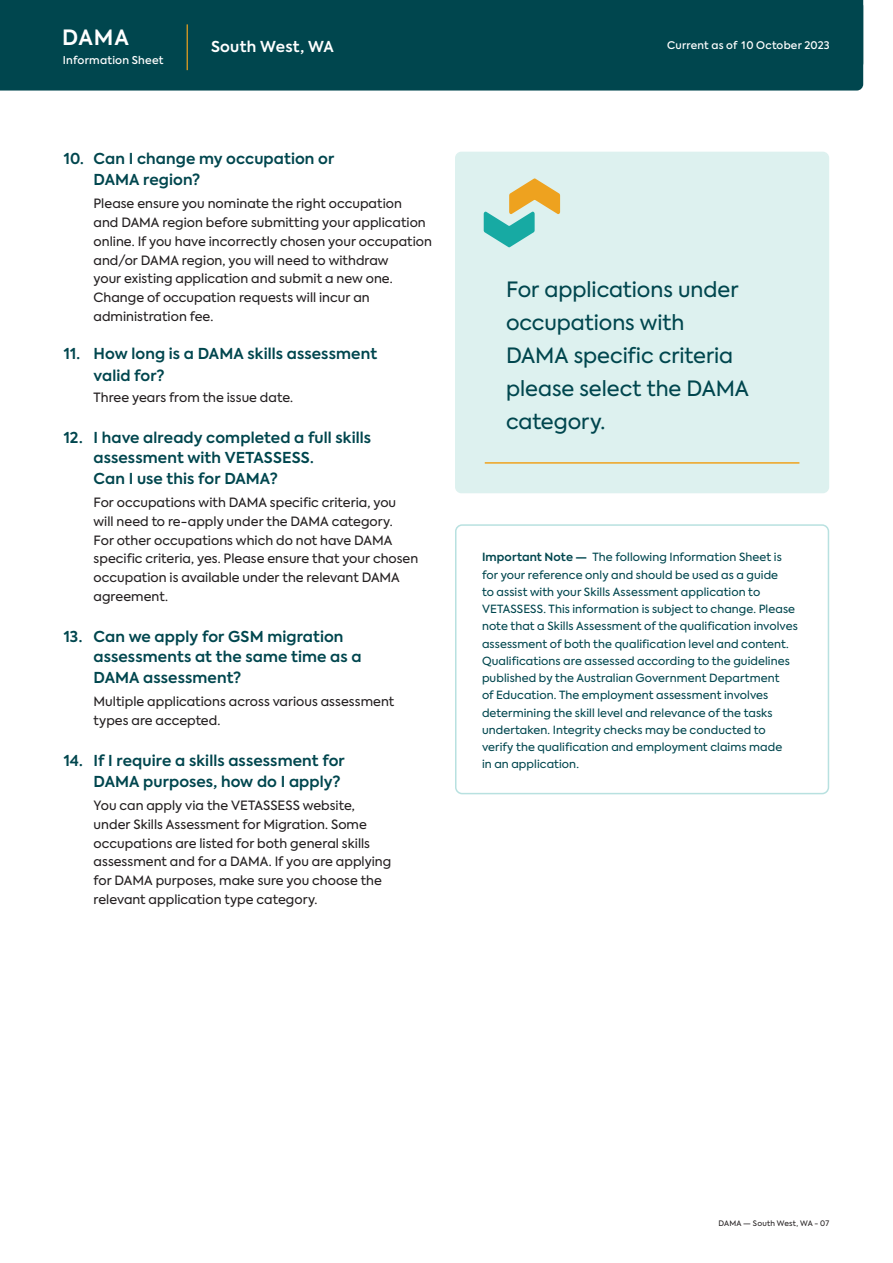
<style>
.page{position:relative;width:893px;height:1263px;background:#fff}
.page>*{position:absolute;margin:0;border:0;box-sizing:border-box;transform-origin:0 0}
.t1{font:21px/33px "Axiforma";color:#00464e}
.t2{font:600 21px "Axiforma";color:#fff}
.t3{font:600 15px/21.6px "Axiforma";letter-spacing:.01em;color:#00464e}
.t4{font:600 15px "Axiforma";letter-spacing:.015em;color:#fff}
.DAMA_Body_Copy_Indent_7mm{font:12.75px/18.8px "Axiforma";letter-spacing:.005em;color:#231f20}
.t5{font:11.25px/17.2px "Axiforma";letter-spacing:.01em;color:#00464e}
.t6{font:500 10.8px "Axiforma";letter-spacing:.02em;color:#fff}
.t7{font:500 10.5px "Axiforma";letter-spacing:.02em;color:#fff}
.t8{font:7.5px "Axiforma";letter-spacing:.02em;color:#231f20}
.s1{font-weight:600}
</style>
<div class="page">
<div style="left:455px;top:524px;width:374px;height:270px;border:2px solid #b8e1e0;border-radius:6px"></div>
<div style="left:455px;top:152px;width:374px;height:341px;background:#ddf1ef;border-radius:6px"></div>
<svg style="left:484px;top:178px;width:76px;height:69px"></svg>
<hr style="left:485px;top:462px;width:314px;height:2px;background:#efa31f">
<div style="left:0;top:0;width:863px;height:91px;background:#00464e"></div>
<hr style="left:187px;top:24px;width:1px;height:46px;background:#efa31f">
<p class="t2" style="left:62px;top:23px;width:68px">DAMA</p>
<p class="t6" style="left:63px;top:53px;width:102px">Information Sheet</p>
<p class="t4" style="left:211px;top:36px;width:124px">South West, WA</p>
<p class="t3" style="left:94px;top:148px;width:242px;text-indent:-30px">10. Can I change my occupation or<br>DAMA region?</p>
<p class="DAMA_Body_Copy_Indent_7mm" style="left:94px;top:194px;width:340px">Please ensure you nominate the right occupation<br>and DAMA region before submitting your application online. If you have incorrectly chosen your occupation and/or DAMA region, you will need to withdraw<br>your existing application and submit a new one.<br>Change of occupation requests will incur an administration fee.</p>
<p class="t3" style="left:94px;top:343px;width:285px;text-indent:-30px">11. How long is a DAMA skills assessment valid for?</p>
<p class="DAMA_Body_Copy_Indent_7mm" style="left:94px;top:388px;width:201px">Three years from the issue date.</p>
<p class="t3" style="left:94px;top:428px;width:279px;line-height:19.5px;text-indent:-30px">12. I have already completed a full skills assessment with VETASSESS.</p>
<p class="t3" style="left:94px;top:468px;width:186px">Can I use this for DAMA?</p>
<p class="DAMA_Body_Copy_Indent_7mm" style="left:94px;top:493px;width:326px">For occupations with DAMA specific criteria, you will need to re-apply under the DAMA category.<br>For other occupations which do not have DAMA specific criteria, yes. Please ensure that your chosen occupation is available under the relevant DAMA agreement.</p>
<p class="t3" style="left:94px;top:627px;width:270px;line-height:19.5px;text-indent:-30px">13. Can we apply for GSM migration assessments at the same time as a</p>
<p class="t3" style="left:94px;top:667px;width:149px">DAMA assessment?</p>
<p class="DAMA_Body_Copy_Indent_7mm" style="left:94px;top:692px;width:302px">Multiple applications across various assessment types are accepted.</p>
<p class="t3" style="left:64px;top:750px;width:283px;text-align:right">14. If I require a skills assessment for<br>DAMA purposes, how do I apply?</p>
<p class="DAMA_Body_Copy_Indent_7mm" style="left:94px;top:796px;width:299px">You can apply via the VETASSESS website, under Skills Assessment for Migration. Some occupations are listed for both general skills assessment and for a DAMA. If you are applying for DAMA purposes, make sure you choose the relevant application type category.</p>
<p class="t7" style="left:667px;top:39px;width:164px">Current as of 10 October 2023</p>
<p class="t1" style="left:506px;top:273px;width:245px">For applications under occupations with<br>DAMA specific criteria please select the DAMA category.</p>
<p class="t5" style="left:482px;top:549px;width:317px"><span class="s1">Important Note —</span> The following Information Sheet is for your reference only and should be used as a guide<br>to assist with your Skills Assessment application to VETASSESS. This information is subject to change. Please note that a Skills Assessment of the qualification involves assessment of both the qualification level and content.<br>Qualifications are assessed according to the guidelines published by the Australian Government Department<br>of Education. The employment assessment involves determining the skill level and relevance of the tasks undertaken. Integrity checks may be conducted to verify the qualification and employment claims made<br>in an application.</p>
<p class="t8" style="left:718px;top:1218px;width:112px">DAMA — South West, WA - 07</p>
</div>
